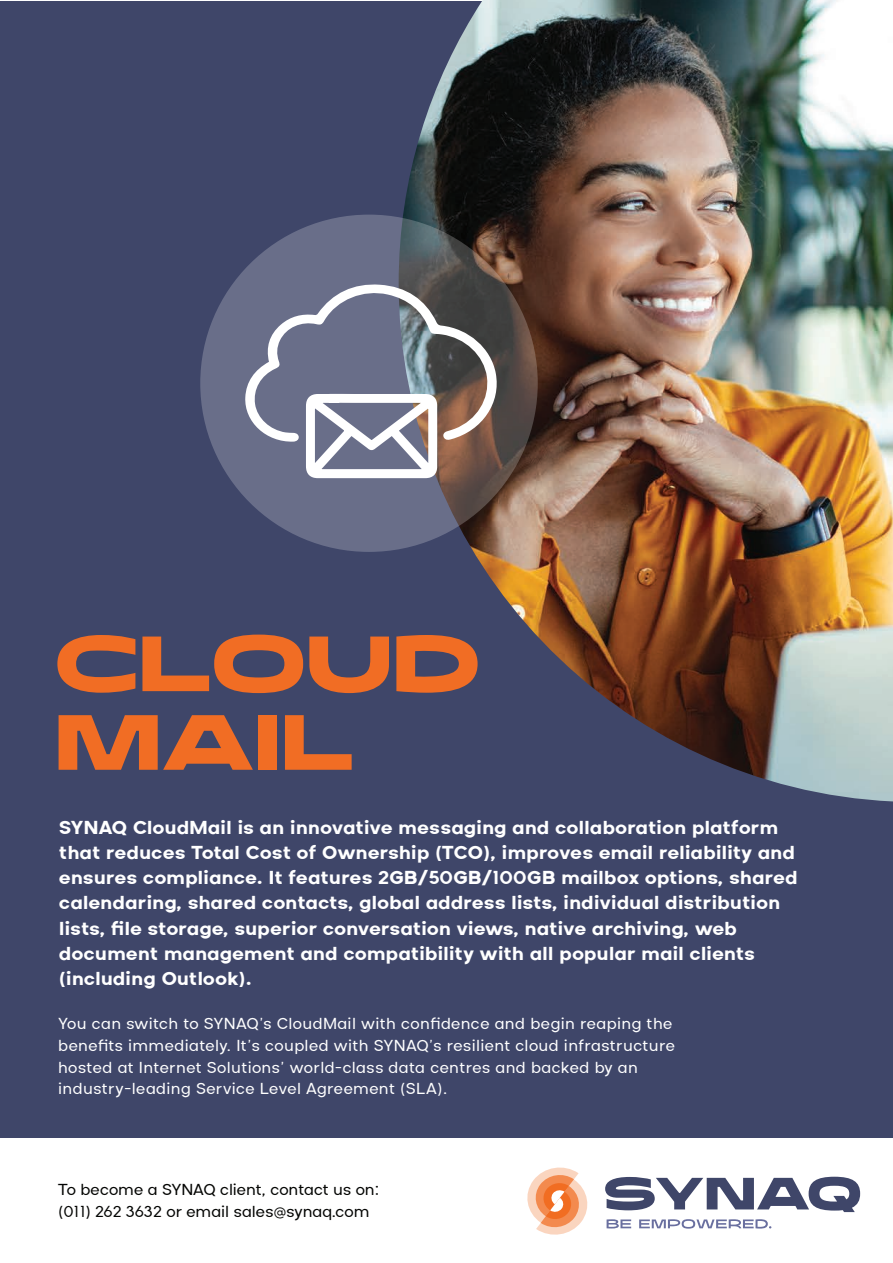
<style>
.page{position:relative;width:893px;height:1263px;background:#fff}
.page>*{position:absolute;margin:0;border:0;box-sizing:border-box;transform-origin:0 0}
.t1{font:900 78px/78.6px "Taruno Wide";color:#f16d24}
.t2{font:700 21px/25.2px "Aceh";letter-spacing:.02em;color:#fff}
.t3{font:18px/21.6px "Aceh";letter-spacing:.02em;color:#fff}
.t4{font:18px/21.6px "Aceh";color:#040503}
</style>
<div class="page">
<div style="left:1px;top:1px;width:891px;height:1137px;background:#3f4669"></div>
<img style="left:398px;top:0;width:494px;height:801px">
<svg style="left:200px;top:215px;width:337px;height:337px;background:#636477"></svg>
<svg style="left:244px;top:283px;width:257px;height:196px;background:#848490"></svg>
<svg style="left:605px;top:1177px;width:255px;height:35px"></svg>
<svg style="left:606px;top:1219px;width:25px;height:10px"></svg>
<svg style="left:639px;top:1219px;width:132px;height:10px"></svg>
<svg style="left:527px;top:1168px;width:60px;height:67px"></svg>
<h1 class="t1" style="left:55px;top:625px;width:427px">CLOUD<br>MAIL</h1>
<p class="t2" style="left:59px;top:815px;width:739px">SYNAQ CloudMail is an innovative messaging and collaboration platform that reduces Total Cost of Ownership (TCO), improves email reliability and ensures compliance. It features 2GB/50GB/100GB mailbox options, shared calendaring, shared contacts, global address lists, individual distribution lists, file storage, superior conversation views, native archiving, web document management and compatibility with all popular mail clients (including Outlook).</p>
<p class="t3" style="left:58px;top:1013px;width:618px">You can switch to SYNAQ’s CloudMail with confidence and begin reaping the benefits immediately. It’s coupled with SYNAQ’s resilient cloud infrastructure hosted at Internet Solutions’ world-class data centres and backed by an industry-leading Service Level Agreement (SLA).</p>
<p class="t4" style="left:58px;top:1179px;width:322px">To become a SYNAQ client, contact us on: (011) 262 3632 or email sales@synaq.com</p>
</div>
